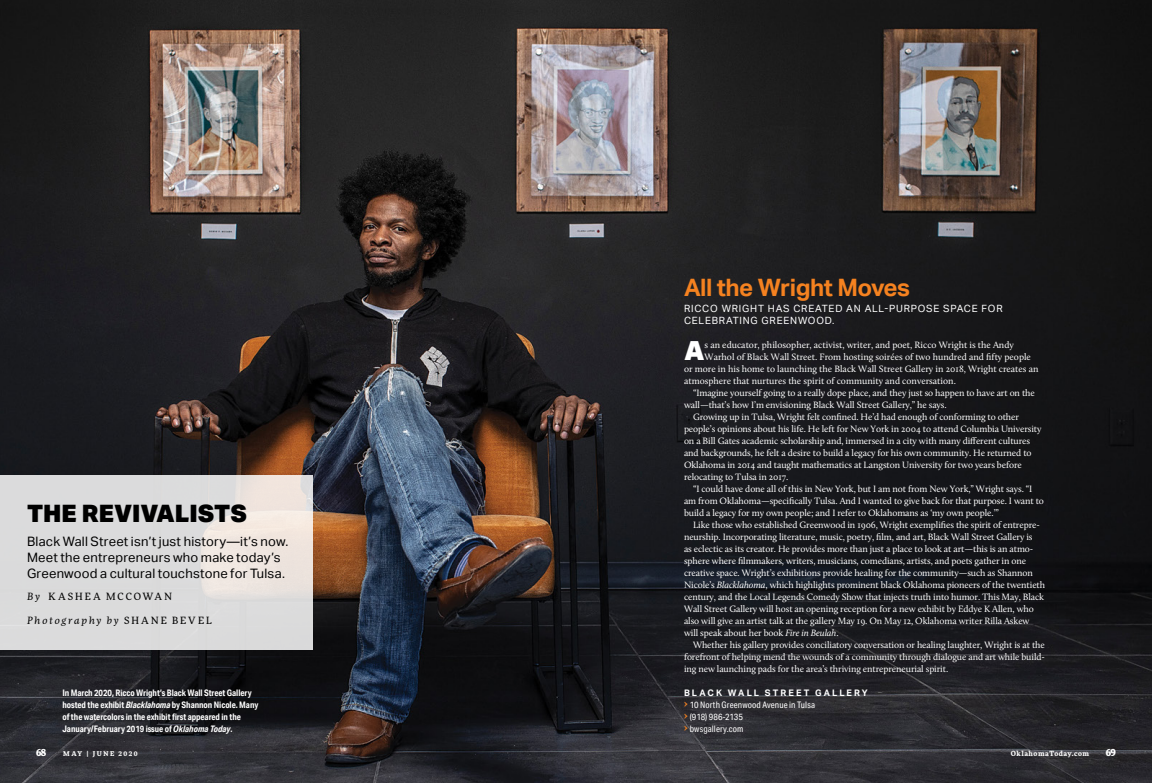
<style>
.page{position:relative;width:1152px;height:783px;background:#fff}
.page>*{position:absolute;margin:0;border:0;box-sizing:border-box;transform-origin:0 0}
.t1{font:900 26.3px "Aktiv Grotesk";color:#fff}
.t2{font:700 24px "Aktiv Grotesk";letter-spacing:-.02em;color:#f58220}
.t3{font:900 24px "Aktiv Grotesk";color:#000}
.t4{font:13px/16px "Aktiv Grotesk";letter-spacing:.015em;color:#000}
.t5{font:10px/12px "Aktiv Grotesk";letter-spacing:.08em;color:#fff}
.t6{font:italic 10px "More Pro";letter-spacing:.19em;color:#000}
.t7{font:10px "More Pro";letter-spacing:.19em;color:#000}
.t8{font:900 10px "More Pro";color:#fff}
.t9{font:9.5px "Calluna";letter-spacing:-.01em;color:#fff}
.t10{font:700 9px/12px "Aktiv Grotesk Cd";letter-spacing:-.005em;color:#fff}
.t11{font:9px/12px "Aktiv Grotesk Cd";letter-spacing:.01em;color:#fff}
.t12{font:700 9px "Aktiv Grotesk";letter-spacing:.23em;color:#fff}
.t13{font:700 7px "More Pro";letter-spacing:.075em;color:#fff}
.t14{font:700 6.5px "More Pro";letter-spacing:.23em;color:#fff}
.s1{font-style:italic}
.s2{font-style:normal}
.s3{font-family:"More Pro";font-weight:500;font-size:12px;color:#f58220}
</style>
<div class="page">
<img style="left:0;top:0;width:1152px;height:783px">
<svg style="left:0;top:476px;width:312px;height:174px;background:#dfdddc"></svg>
<h2 class="t3" style="left:27px;top:498px;width:221px">THE REVIVALISTS</h2>
<h3 class="t4" style="left:27px;top:533px;width:263px">Black Wall Street isn’t just history—it’s now.<br>Meet the entrepreneurs who make today’s<br>Greenwood a cultural touchstone for Tulsa.</h3>
<p class="t7" style="left:27px;top:590px;width:147px"><span class="s1">By</span> KASHEA MCCOWAN</p>
<p class="t6" style="left:27px;top:614px;width:186px">Photography by <span class="s2">SHANE BEVEL</span></p>
<p class="t10" style="left:62px;top:687px;width:197px">In March 2020, Ricco Wright’s Black Wall Street Gallery hosted the exhibit <span class="s1">Blacklahoma</span> by Shannon Nicole. Many of the watercolors in the exhibit first appeared in the January/February 2019 issue of <span class="s1">Oklahoma Today</span>.</p>
<h2 class="t2" style="left:684px;top:274px;width:228px">All the Wright Moves</h2>
<p class="t5" style="left:684px;top:303px;width:320px">RICCO WRIGHT HAS CREATED AN ALL-PURPOSE SPACE FOR<br>CELEBRATING GREENWOOD.</p>
<h1 class="t1" style="left:684px;top:333px;width:22px">A</h1>
<p class="t9" style="left:705px;top:339px;width:311px">s an educator, philosopher, activist, writer, and poet, Ricco Wright is the Andy</p>
<p class="t9" style="left:705px;top:351px;width:328px">Warhol of Black Wall Street. From hosting soirées of two hundred and fifty people</p>
<p class="t9" style="left:684px;top:363px;width:356px">or more in his home to launching the Black Wall Street Gallery in 2018, Wright creates an</p>
<p class="t9" style="left:684px;top:375px;width:273px">atmosphere that nurtures the spirit of community and conversation.</p>
<p class="t9" style="left:693px;top:387px;width:343px">“Imagine yourself going to a really dope place, and they just so happen to have art on the</p>
<p class="t9" style="left:684px;top:399px;width:264px">wall—that’s how I’m envisioning Black Wall Street Gallery,” he says.</p>
<p class="t9" style="left:693px;top:411px;width:328px">Growing up in Tulsa, Wright felt confined. He’d had enough of conforming to other</p>
<p class="t9" style="left:684px;top:423px;width:359px">people’s opinions about his life. He left for New York in 2004 to attend Columbia University</p>
<p class="t9" style="left:684px;top:435px;width:348px">on a Bill Gates academic scholarship and, immersed in a city with many different cultures</p>
<p class="t9" style="left:684px;top:447px;width:349px">and backgrounds, he felt a desire to build a legacy for his own community. He returned to</p>
<p class="t9" style="left:684px;top:459px;width:339px">Oklahoma in 2014 and taught mathematics at Langston University for two years before</p>
<p class="t9" style="left:684px;top:471px;width:106px">relocating to Tulsa in 2017.</p>
<p class="t9" style="left:693px;top:483px;width:341px">“I could have done all of this in New York, but I am not from New York,” Wright says. “I</p>
<p class="t9" style="left:684px;top:495px;width:362px">am from Oklahoma—specifically Tulsa. And I wanted to give back for that purpose. I want to</p>
<p class="t9" style="left:684px;top:507px;width:316px">build a legacy for my own people; and I refer to Oklahomans as ‘my own people.’”</p>
<p class="t9" style="left:693px;top:519px;width:348px">Like those who established Greenwood in 1906, Wright exemplifies the spirit of entrepre-</p>
<p class="t9" style="left:684px;top:531px;width:350px">neurship. Incorporating literature, music, poetry, film, and art, Black Wall Street Gallery is</p>
<p class="t9" style="left:684px;top:543px;width:351px">as eclectic as its creator. He provides more than just a place to look at art—this is an atmo-</p>
<p class="t9" style="left:684px;top:555px;width:344px">sphere where filmmakers, writers, musicians, comedians, artists, and poets gather in one</p>
<p class="t9" style="left:684px;top:567px;width:350px">creative space. Wright’s exhibitions provide healing for the community—such as Shannon</p>
<p class="t9" style="left:684px;top:579px;width:363px">Nicole’s <span class="s1">Blacklahoma</span>, which highlights prominent black Oklahoma pioneers of the twentieth</p>
<p class="t9" style="left:684px;top:591px;width:362px">century, and the Local Legends Comedy Show that injects truth into humor. This May, Black</p>
<p class="t9" style="left:684px;top:603px;width:351px">Wall Street Gallery will host an opening reception for a new exhibit by Eddye K Allen, who</p>
<p class="t9" style="left:684px;top:615px;width:347px">also will give an artist talk at the gallery May 19. On May 12, Oklahoma writer Rilla Askew</p>
<p class="t9" style="left:684px;top:627px;width:156px">will speak about her book <span class="s1">Fire in Beulah</span>.</p>
<p class="t9" style="left:693px;top:639px;width:353px">Whether his gallery provides conciliatory conversation or healing laughter, Wright is at the</p>
<p class="t9" style="left:684px;top:651px;width:362px">forefront of helping mend the wounds of a community through dialogue and art while build-</p>
<p class="t9" style="left:684px;top:663px;width:266px">ing new launching pads for the area’s thriving entrepreneurial spirit.</p>
<p class="t12" style="left:684px;top:688px;width:185px">BLACK WALL STREET GALLERY</p>
<p class="t11" style="left:684px;top:699px;width:133px"><span class="s3">›</span> 10 North Greenwood Avenue in Tulsa <span class="s3">›</span> (918) 986-2135<br><span class="s3">›</span> bwsgallery.com</p>
<p class="t8" style="left:36px;top:744px;width:12px">68</p>
<p class="t14" style="left:63px;top:749px;width:76px">MAY | JUNE 2020</p>
<p class="t13" style="left:1011px;top:748px;width:80px">OklahomaToday.com</p>
<p class="t8" style="left:1106px;top:744px;width:12px">69</p>
</div>
